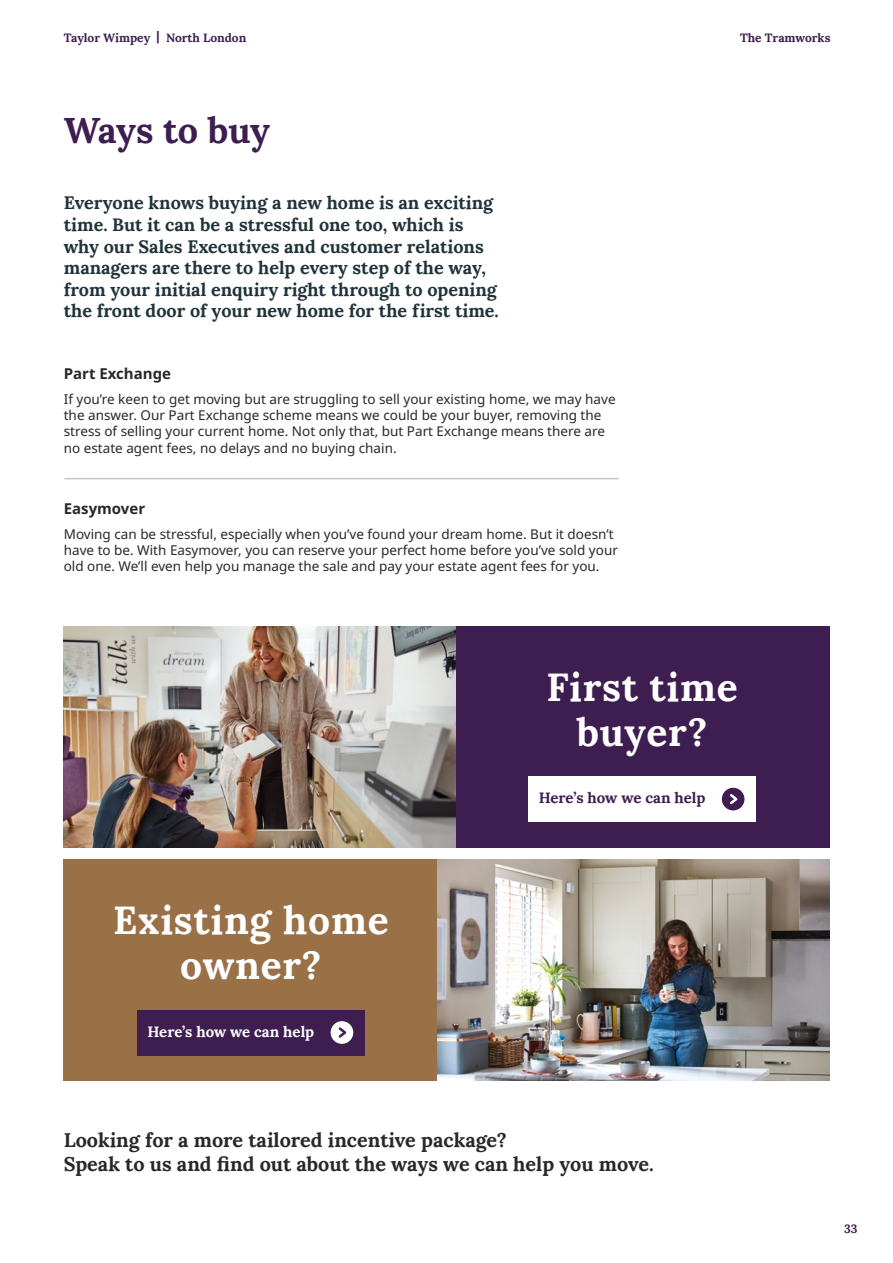
<style>
.page{position:relative;width:893px;height:1263px;background:#fff}
.page>*{position:absolute;margin:0;border:0;box-sizing:border-box;transform-origin:0 0}
.t1{font:700 39px/45px "Lora";letter-spacing:.02em;color:#fff;text-align:center}
.t2{font:700 36px "Lora";letter-spacing:-.005em;color:#3e1e50}
.t3{font:700 19.8px/23.7px "Lora";color:#282827}
.t4{font:700 18px/21.6px "Lora";color:#21333a}
.t5{font:700 15px "Noto Sans";color:#282827}
.t6{font:700 15px "Lora";color:#3e1e50}
.t7{font:700 15px "Lora";color:#fff}
.t8{font:13.5px/16.2px "Noto Sans";color:#282827}
.t9{font:700 12px "Lora";color:#3e1e50}
</style>
<div class="page">
<div style="left:455px;top:626px;width:374px;height:221px;background:#3e1e50"></div>
<div style="left:64px;top:859px;width:374px;height:221px;background:#9a7047"></div>
<img style="left:64px;top:626px;width:391px;height:221px">
<img style="left:438px;top:859px;width:391px;height:221px">
<hr style="left:64px;top:478px;width:555px;height:1px;background:#c6c6c6">
<div style="left:529px;top:776px;width:227px;height:46px;background:#fff"></div>
<div style="left:722px;top:788px;width:22px;height:22px;background:#3e1e50;border-radius:50%"></div>
<svg style="left:730px;top:794px;width:8px;height:11px"></svg>
<div style="left:137px;top:1010px;width:227px;height:45px;background:#3e1e50"></div>
<div style="left:331px;top:1021px;width:22px;height:23px;background:#fff;border-radius:50%"></div>
<svg style="left:338px;top:1027px;width:9px;height:11px"></svg>
<p class="t9" style="left:64px;top:27px;width:184px">Taylor Wimpey | North London</p>
<p class="t9" style="left:740px;top:27px;width:92px">The Tramworks</p>
<h2 class="t2" style="left:64px;top:99px;width:208px">Ways to buy</h2>
<p class="t4" style="left:64px;top:190px;width:436px">Everyone knows buying a new home is an exciting time. But it can be a stressful one too, which is why our Sales Executives and customer relations managers are there to help every step of the way, from your initial enquiry right through to opening the front door of your new home for the first time.</p>
<p class="t5" style="left:64px;top:363px;width:109px">Part Exchange</p>
<p class="t8" style="left:64px;top:391px;width:553px">If you’re keen to get moving but are struggling to sell your existing home, we may have the answer. Our Part Exchange scheme means we could be your buyer, removing the stress of selling your current home. Not only that, but Part Exchange means there are no estate agent fees, no delays and no buying chain.</p>
<p class="t5" style="left:64px;top:498px;width:83px">Easymover</p>
<p class="t8" style="left:64px;top:526px;width:556px">Moving can be stressful, especially when you’ve found your dream home. But it doesn’t have to be. With Easymover, you can reserve your perfect home before you’ve sold your old one. We’ll even help you manage the sale and pay your estate agent fees for you.</p>
<h1 class="t1" style="left:546px;top:660px;width:193px">First time buyer?</h1>
<p class="t6" style="left:539px;top:785px;width:168px">Here’s how we can help</p>
<h1 class="t1" style="left:113px;top:893px;width:277px">Existing home owner?</h1>
<p class="t7" style="left:148px;top:1018px;width:168px">Here’s how we can help</p>
<h3 class="t3" style="left:64px;top:1126px;width:592px">Looking for a more tailored incentive package?<br>Speak to us and find out about the ways we can help you move.</h3>
<p class="t9" style="left:844px;top:1219px;width:15px">33</p>
</div>
